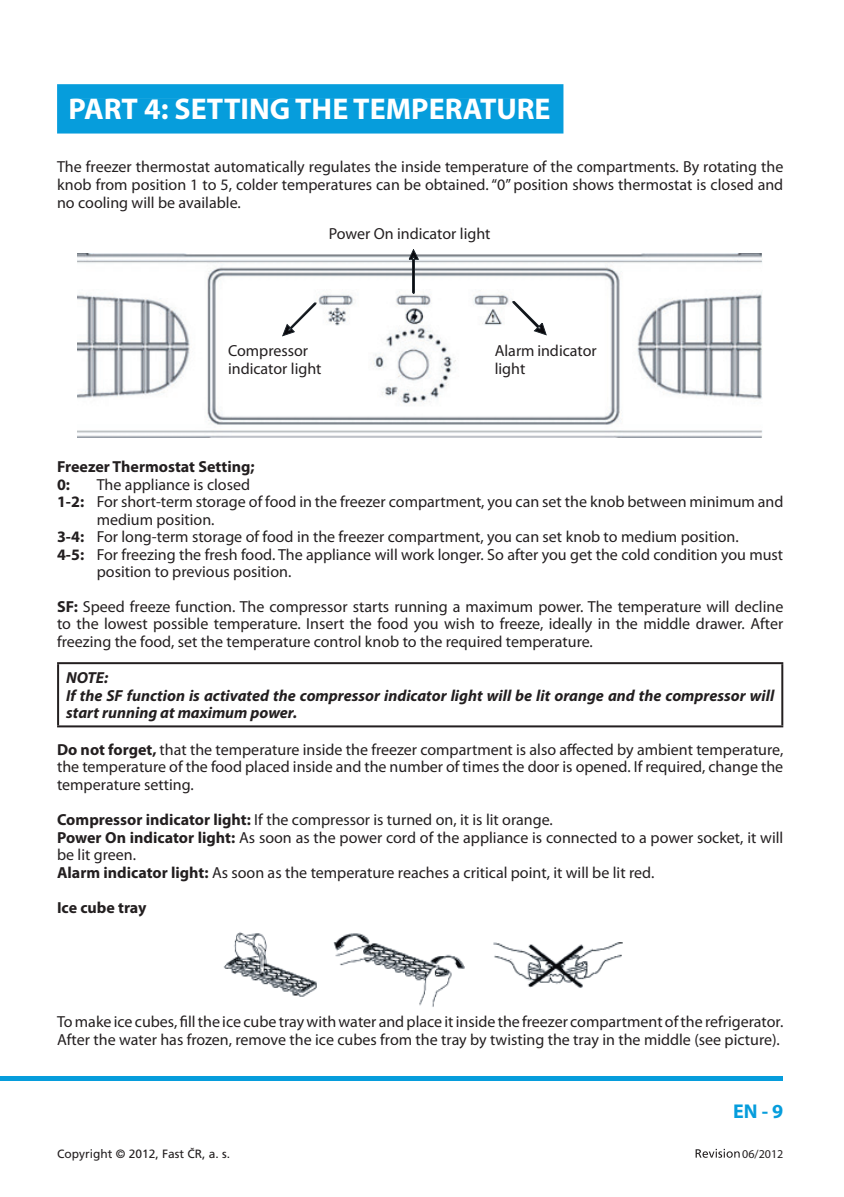
<style>
.page{position:relative;width:844px;height:1197px;background:#fff}
.page>*{position:absolute;margin:0;border:0;box-sizing:border-box;transform-origin:0 0}
.t1{font:700 30px "Myriad Pro";color:#fff}
.t2{font:700 20px "Myriad Pro";color:#069ddc}
.t3{font:16px/17.6px "Myriad Pro";color:#231f20}
.t4{font:italic 700 16px/17.6px "Myriad Pro";color:#231f20}
.t5{font:700 16px/17.4px "Myriad Pro";color:#231f20}
.t6{font:12px "Frutiger CE";color:#231f20}
.t7{font:12px "Myriad Pro";color:#231f20}
.s1{font-weight:700}
</style>
<div class="page">
<div style="left:0;top:1076px;width:783px;height:5px;background:#069ddc"></div>
<svg style="left:695px;top:1148px;width:44px;height:9px"></svg>
<img style="left:78px;top:253px;width:684px;height:184px">
<svg style="left:282px;top:302px;width:34px;height:34px"></svg>
<svg style="left:512px;top:301px;width:34px;height:34px"></svg>
<svg style="left:408px;top:249px;width:11px;height:45px"></svg>
<hr style="left:57px;top:662px;width:726px;height:2px;background:#231f20">
<hr style="left:57px;top:664px;width:2px;height:61px;background:#231f20">
<hr style="left:781px;top:664px;width:2px;height:61px;background:#231f20">
<hr style="left:57px;top:725px;width:726px;height:2px;background:#231f20">
<img style="left:223px;top:932px;width:400px;height:75px">
<svg style="left:57px;top:84px;width:506px;height:49px;background:#089ddc"></svg>
<div style="left:70px;top:99px;width:479px;height:21px;background:#069ddc"></div>
<h1 class="t1" style="left:68px;top:98px;width:483px">PART 4: SETTING THE TEMPERATURE</h1>
<p class="t3" style="left:57px;top:159px;width:727px;text-align:justify">The freezer thermostat automatically regulates the inside temperature of the compartments. By rotating the knob from position 1 to 5, colder temperatures can be obtained. “0” position shows thermostat is closed and no cooling will be available.</p>
<p class="t3" style="left:328px;top:226px;width:163px">Power On indicator light</p>
<p class="t3" style="left:228px;top:343px;width:95px">Compressor indicator light</p>
<p class="t3" style="left:494px;top:343px;width:104px">Alarm indicator light</p>
<p class="t5" style="left:57px;top:459px;width:199px">Freezer Thermostat Setting;<br>0:</p>
<p class="t3" style="left:97px;top:477px;width:155px">The appliance is closed</p>
<p class="t3" style="left:57px;top:494px;width:727px"><span class="s1">1-2:</span> For short-term storage of food in the freezer compartment, you can set the knob between minimum and</p>
<p class="t3" style="left:97px;top:512px;width:119px">medium position.</p>
<p class="t3" style="left:57px;top:529px;width:683px"><span class="s1">3-4:</span> For long-term storage of food in the freezer compartment, you can set knob to medium position.</p>
<p class="t3" style="left:57px;top:546px;width:727px"><span class="s1">4-5:</span> For freezing the fresh food. The appliance will work longer. So after you get the cold condition you must</p>
<p class="t3" style="left:97px;top:564px;width:196px">position to previous position.</p>
<p class="t3" style="left:57px;top:599px;width:727px;text-align:justify"><span class="s1">SF:</span> Speed freeze function. The compressor starts running a maximum power. The temperature will decline to the lowest possible temperature. Insert the food you wish to freeze, ideally in the middle drawer. After freezing the food, set the temperature control knob to the required temperature.</p>
<p class="t4" style="left:66px;top:670px;width:709px">NOTE:<br>If the SF function is activated the compressor indicator light will be lit orange and the compressor will start running at maximum power.</p>
<p class="t3" style="left:57px;top:741px;width:727px;text-align:justify"><span class="s1">Do not forget,</span> that the temperature inside the freezer compartment is also affected by ambient temperature, the temperature of the food placed inside and the number of times the door is opened. If required, change the temperature setting.</p>
<p class="t3" style="left:57px;top:812px;width:727px"><span class="s1">Compressor indicator light:</span> If the compressor is turned on, it is lit orange.<br><span class="s1">Power On indicator light:</span> As soon as the power cord of the appliance is connected to a power socket, it will be lit green.<br><span class="s1">Alarm indicator light:</span> As soon as the temperature reaches a critical point, it will be lit red.</p>
<p class="t5" style="left:57px;top:900px;width:91px">Ice cube tray</p>
<p class="t3" style="left:57px;top:1013px;width:727px">To make ice cubes, fill the ice cube tray with water and place it inside the freezer compartment of the refrigerator.<br>After the water has frozen, remove the ice cubes from the tray by twisting the tray in the middle (see picture).</p>
<p class="t2" style="left:733px;top:1103px;width:52px">EN - 9</p>
<p class="t6" style="left:57px;top:1148px;width:174px">Copyright © 2012, Fast ČR, a. s.</p>
<p class="t7" style="left:742px;top:1148px;width:43px">06/2012</p>
</div>
